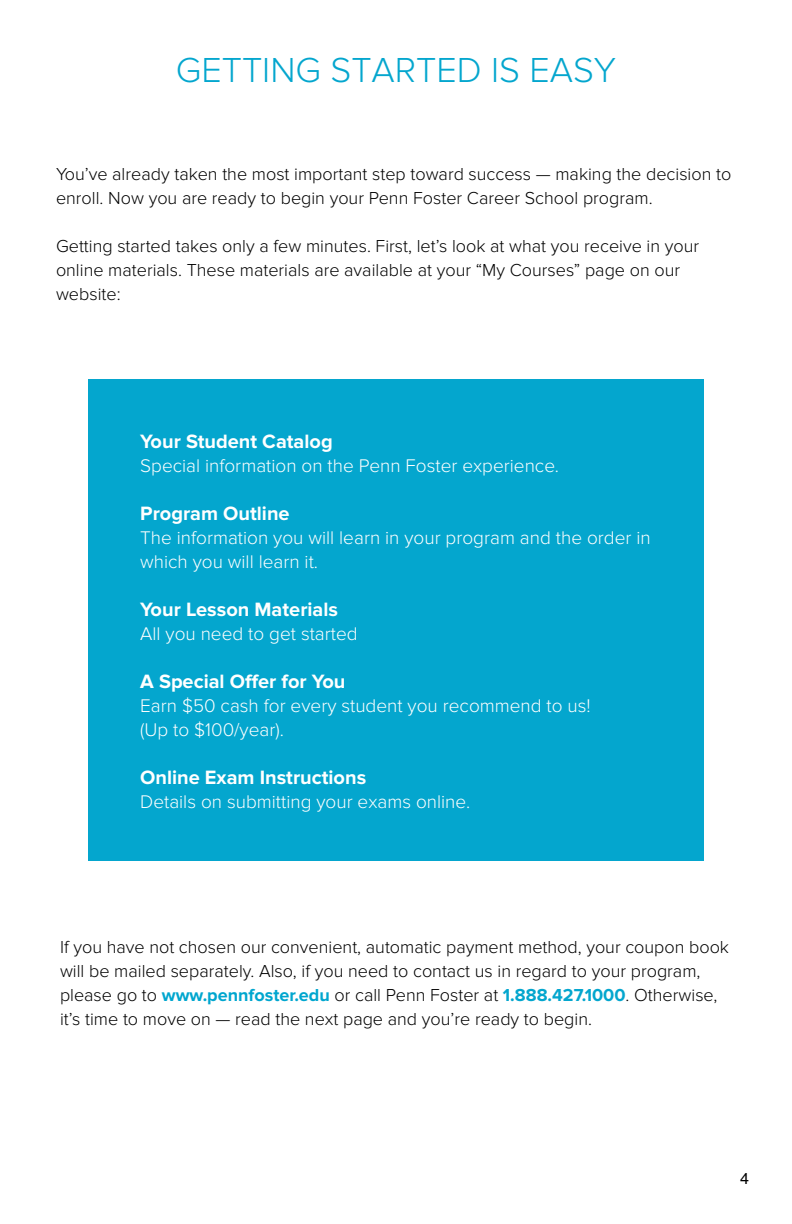
<style>
.page{position:relative;width:792px;height:1224px;background:#fff}
.page>*{position:absolute;margin:0;border:0;box-sizing:border-box;transform-origin:0 0}
.t1{font:300 36px "Proxima Nova";color:#04a6ce}
.t2{font:700 20px "Proxima Nova";color:#fff}
.t3{font:300 19px/24px "Proxima Nova";color:#fff}
.t4{font:300 18px/24px "Proxima Nova";color:#000}
.t5{font:16px "Helvetica";color:#000}
.s1{font-weight:700;color:#00a6cf}
.s2{font-weight:700;color:#04a6ce}
</style>
<div class="page">
<div style="left:88px;top:379px;width:616px;height:482px;background:#04a6ce"></div>
<h1 class="t1" style="left:176px;top:50px;width:442px">GETTING STARTED IS EASY</h1>
<p class="t4" style="left:56px;top:162px;width:677px">You’ve already taken the most important step toward success — making the decision to enroll. Now you are ready to begin your Penn Foster Career School program.</p>
<p class="t4" style="left:56px;top:234px;width:645px">Getting started takes only a few minutes. First, let’s look at what you receive in your online materials. These materials are available at your “My Courses” page on our website:</p>
<p class="t2" style="left:140px;top:430px;width:194px">Your Student Catalog</p>
<p class="t3" style="left:140px;top:454px;width:420px">Special information on the Penn Foster experience.</p>
<p class="t2" style="left:140px;top:502px;width:151px">Program Outline</p>
<p class="t3" style="left:140px;top:526px;width:512px">The information you will learn in your program and the order in which you will learn it.</p>
<p class="t2" style="left:140px;top:598px;width:199px">Your Lesson Materials</p>
<p class="t3" style="left:140px;top:622px;width:219px">All you need to get started</p>
<p class="t2" style="left:140px;top:670px;width:207px">A Special Offer for You</p>
<p class="t3" style="left:140px;top:694px;width:452px">Earn $50 cash for every student you recommend to us! (Up to $100/year).</p>
<p class="t2" style="left:140px;top:766px;width:228px">Online Exam Instructions</p>
<p class="t3" style="left:140px;top:790px;width:332px">Details on submitting your exams online.</p>
<p class="t4" style="left:60px;top:935px;width:671px">If you have not chosen our convenient, automatic payment method, your coupon book will be mailed separately. Also, if you need to contact us in regard to your program, please go to <span class="s1">www.pennfoster.edu</span> or call Penn Foster at <span class="s2">1.888.427.1000</span>. Otherwise, it’s time to move on — read the next page and you’re ready to begin.</p>
<p class="t5" style="left:740px;top:1166px;width:10px">4</p>
</div>
